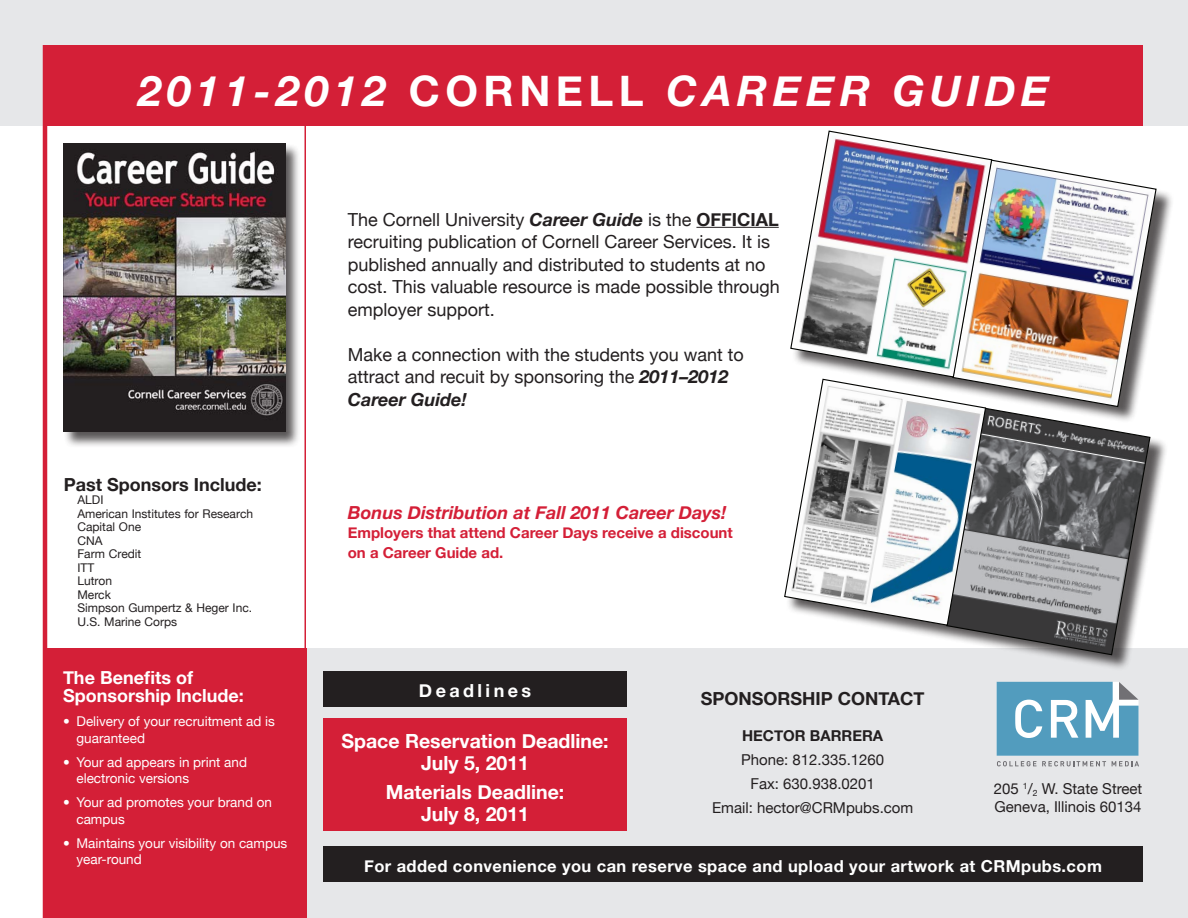
<style>
.page{position:relative;width:1188px;height:918px;background:#fff}
.page>*{position:absolute;margin:0;border:0;box-sizing:border-box;transform-origin:0 0}
.t1{font:italic 700 42px "Helvetica Neue";letter-spacing:.13em;color:#fff}
.t2{font:700 19.5px/22.5px "Helvetica Neue";color:#fff;text-align:center}
.t3{font:18px/22.5px "Helvetica Neue";color:#231f20}
.t4{font:700 18px "Helvetica Neue";color:#231f20}
.t5{font:italic 700 18px "Helvetica Neue";color:#d41f37}
.t6{font:700 18px/18px "Helvetica Neue";color:#fff}
.t7{font:700 18px "Helvetica Neue";letter-spacing:.19em;color:#fff}
.t8{font:700 16.5px "Helvetica Neue";letter-spacing:.025em;color:#fff}
.t9{font:15px "Helvetica Neue";color:#231f20}
.t10{font:700 15px/19.5px "Helvetica Neue";color:#d41f37}
.t11{font:700 15px "Helvetica Neue";color:#231f20}
.t12{font:13.5px/16.5px "Helvetica Neue";color:#fff}
._01_Two_C_BoxBottom{font:12px "Helvetica Neue";color:#231f20}
.s1{font-style:normal}
.s2{font-weight:700;font-style:italic}
.s3{font-weight:700}
</style>
<div class="page">
<div style="left:306px;top:649px;width:882px;height:269px;background:#e6e7e9"></div>
<div style="left:0;top:0;width:1188px;height:126px;background:#e6e7e9"></div>
<hr style="left:304px;top:45px;width:2px;height:873px;background:#d41f37">
<div style="left:45px;top:45px;width:1098px;height:81px;background:#d41f37"></div>
<hr style="left:43px;top:45px;width:4px;height:873px;background:#d41f37">
<div style="left:323px;top:719px;width:304px;height:112px;background:#d41f37"></div>
<div style="left:323px;top:671px;width:304px;height:36px;background:#231f20"></div>
<svg style="left:997px;top:682px;width:142px;height:84px;background:#7fb2ca"></svg>
<div style="left:323px;top:846px;width:820px;height:35px;background:#231f20"></div>
<div style="left:792px;top:132px;width:382px;height:291px;background:#231f20;opacity:.75"></div>
<svg style="left:993px;top:132px;width:163px;height:27px"></svg>
<img style="left:993px;top:159px;width:164px;height:222px">
<img style="left:790px;top:130px;width:203px;height:248px">
<div style="left:786px;top:381px;width:382px;height:290px;background:#231f20;opacity:.75"></div>
<svg style="left:783px;top:378px;width:367px;height:275px"></svg>
<svg style="left:945px;top:407px;width:206px;height:249px;background:#818183"></svg>
<svg style="left:783px;top:378px;width:204px;height:248px"></svg>
<div style="left:45px;top:649px;width:261px;height:269px;background:#d41f37"></div>
<hr style="left:696px;top:227px;width:83px;height:1px;background:#231f20">
<div style="left:63px;top:143px;width:238px;height:305px;background:#231f20;opacity:.75"></div>
<img style="left:64px;top:143px;width:221px;height:289px">
<p class="t1" style="left:139px;top:65px;width:912px">2011-2012 <span class="s1">CORNELL</span> CAREER GUIDE</p>
<p class="t4" style="left:64px;top:473px;width:200px">Past Sponsors Include:</p>
<p class="_01_Two_C_BoxBottom" style="left:77px;top:493px;width:28px">ALDI</p>
<p class="_01_Two_C_BoxBottom" style="left:77px;top:507px;width:177px">American Institutes for Research</p>
<p class="_01_Two_C_BoxBottom" style="left:77px;top:520px;width:65px">Capital One</p>
<p class="_01_Two_C_BoxBottom" style="left:77px;top:534px;width:27px">CNA</p>
<p class="_01_Two_C_BoxBottom" style="left:77px;top:547px;width:65px">Farm Credit</p>
<p class="_01_Two_C_BoxBottom" style="left:77px;top:561px;width:18px">ITT</p>
<p class="_01_Two_C_BoxBottom" style="left:77px;top:574px;width:36px">Lutron</p>
<p class="_01_Two_C_BoxBottom" style="left:77px;top:588px;width:35px">Merck</p>
<p class="_01_Two_C_BoxBottom" style="left:77px;top:601px;width:176px">Simpson Gumpertz &amp; Heger Inc.</p>
<p class="_01_Two_C_BoxBottom" style="left:77px;top:615px;width:101px">U.S. Marine Corps</p>
<p class="t6" style="left:63px;top:668px;width:182px">The Benefits of<br>Sponsorship Include:</p>
<p class="t12" style="left:76px;top:713px;width:200px;text-indent:-14px">• Delivery of your recruitment ad is guaranteed</p>
<p class="t12" style="left:76px;top:753px;width:172px;text-indent:-14px">• Your ad appears in print and electronic versions</p>
<p class="t12" style="left:76px;top:794px;width:197px;text-indent:-14px">• Your ad promotes your brand on campus</p>
<p class="t12" style="left:76px;top:834px;width:212px;text-indent:-14px">• Maintains your visibility on campus year-round</p>
<p class="t3" style="left:348px;top:208px;width:434px">The Cornell University <span class="s2">Career Guide</span> is the <span class="s3">OFFICIAL </span>recruiting publication of Cornell Career Services. It is published annually and distributed to students at no cost. This valuable resource is made possible through employer support.</p>
<p class="t3" style="left:348px;top:343px;width:398px">Make a connection with the students you want to attract and recuit by sponsoring the <span class="s2">2011–2012<br>Career Guide!</span></p>
<p class="t5" style="left:348px;top:501px;width:380px">Bonus Distribution at Fall 2011 Career Days!</p>
<p class="t10" style="left:348px;top:523px;width:387px">Employers that attend Career Days receive a discount on a Career Guide ad.</p>
<p class="t7" style="left:419px;top:680px;width:114px">Deadlines</p>
<p class="t2" style="left:341px;top:729px;width:269px">Space Reservation Deadline:<br>July 5, 2011</p>
<p class="t2" style="left:386px;top:780px;width:180px">Materials Deadline:<br>July 8, 2011</p>
<p class="t4" style="left:701px;top:688px;width:225px">SPONSORSHIP CONTACT</p>
<p class="t11" style="left:742px;top:727px;width:143px">HECTOR BARRERA</p>
<p class="t9" style="left:741px;top:751px;width:145px">Phone: 812.335.1260</p>
<p class="t9" style="left:750px;top:775px;width:126px">Fax: 630.938.0201</p>
<p class="t9" style="left:712px;top:799px;width:203px">Email: hector@CRMpubs.com</p>
<p class="t9" style="left:994px;top:780px;width:150px">205 <sup>1</sup>/<sub>2</sub> W. State Street</p>
<p class="t9" style="left:994px;top:798px;width:149px">Geneva, Illinois 60134</p>
<p class="t8" style="left:364px;top:856px;width:739px">For added convenience you can reserve space and upload your artwork at CRMpubs.com</p>
</div>
